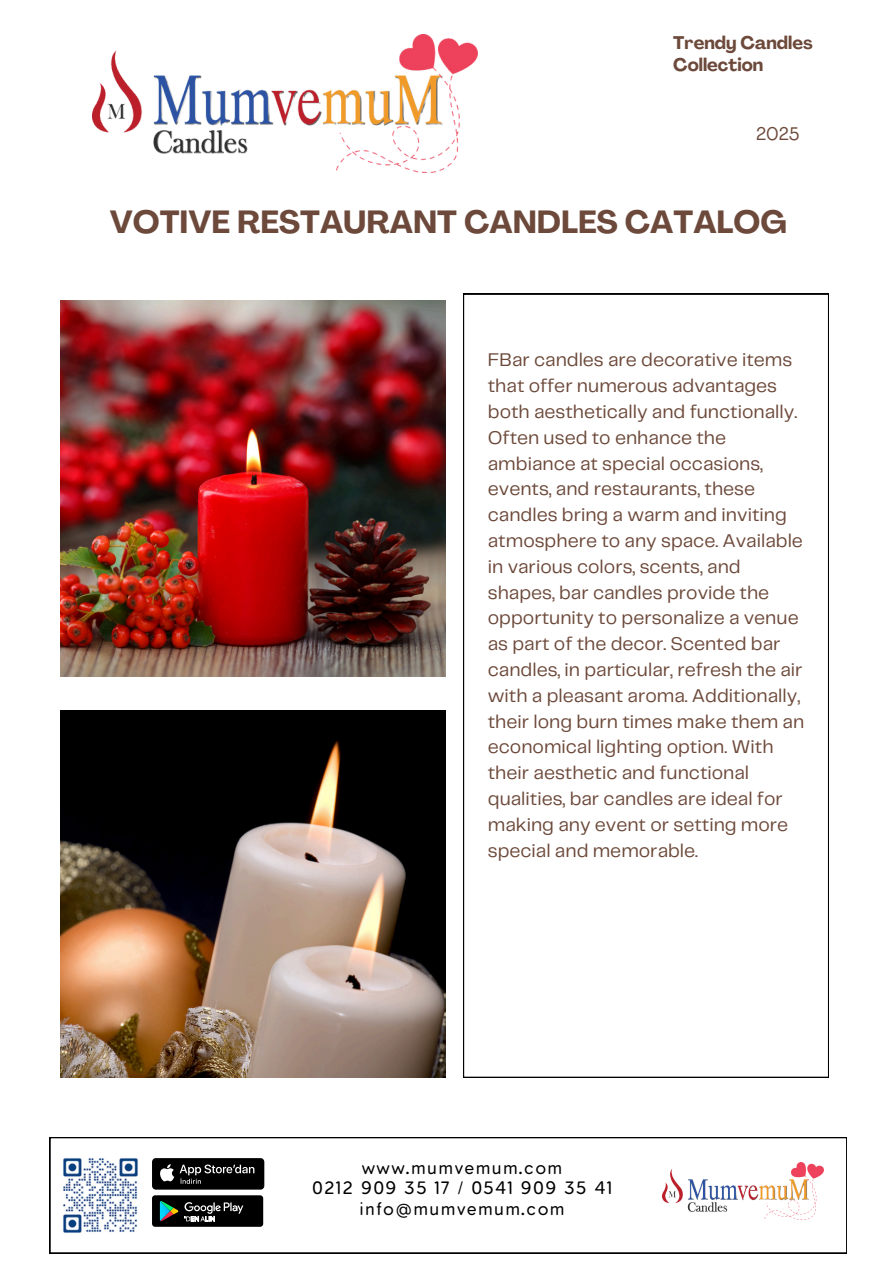
<style>
.page{position:relative;width:894px;height:1264px;background:#fff}
.page>*{position:absolute;margin:0;border:0;box-sizing:border-box;transform-origin:0 0}
.t1{font:700 31.65px "Agrandir";color:#6c493a}
.t2{font:19.05px/25.8px "Telegraf";color:#6c493a}
.t3{font:700 18px/21.3px "Agrandir";color:#6c493a}
.t4{font:18px "Agrandir";color:#6c493a}
.t5{font:16.5px "Tabarra Pro Round";letter-spacing:.08em;color:#000}
</style>
<div class="page">
<img style="left:61px;top:300px;width:385px;height:376px">
<img style="left:61px;top:710px;width:384px;height:367px">
<svg style="left:50px;top:1137px;width:796px;height:115px"></svg>
<img style="left:61px;top:1155px;width:80px;height:80px">
<div style="left:152px;top:1158px;width:112px;height:31px;background:#000;border-radius:4px"></div>
<svg style="left:160px;top:1164px;width:94px;height:19px"></svg>
<svg style="left:152px;top:1195px;width:111px;height:31px;background:#1e2523"></svg>
<img style="left:662px;top:1162px;width:161px;height:57px">
<img style="left:92px;top:35px;width:385px;height:137px">
<svg style="left:463px;top:294px;width:365px;height:783px"></svg>
<p class="t3" style="left:673px;top:34px;width:141px">Trendy Candles<br>Collection</p>
<h4 class="t4" style="left:755px;top:126px;width:45px">2025</h4>
<p class="t1" style="left:110px;top:209px;width:678px">VOTIVE RESTAURANT CANDLES CATALOG</p>
<p class="t2" style="left:487px;top:348px;width:318px">FBar candles are decorative items that offer numerous advantages both aesthetically and functionally.<br>Often used to enhance the ambiance at special occasions, events, and restaurants, these candles bring a warm and inviting atmosphere to any space. Available in various colors, scents, and shapes, bar candles provide the opportunity to personalize a venue as part of the decor. Scented bar candles, in particular, refresh the air with a pleasant aroma. Additionally, their long burn times make them an economical lighting option. With their aesthetic and functional qualities, bar candles are ideal for making any event or setting more special and memorable.</p>
<h2 class="t5" style="left:362px;top:1161px;width:202px">www.mumvemum.com</h2>
<h1 class="t5" style="left:312px;top:1181px;width:301px">0212 909 35 17 / 0541 909 35 41</h1>
<p class="t5" style="left:359px;top:1201px;width:206px">info@mumvemum.com</p>
</div>
